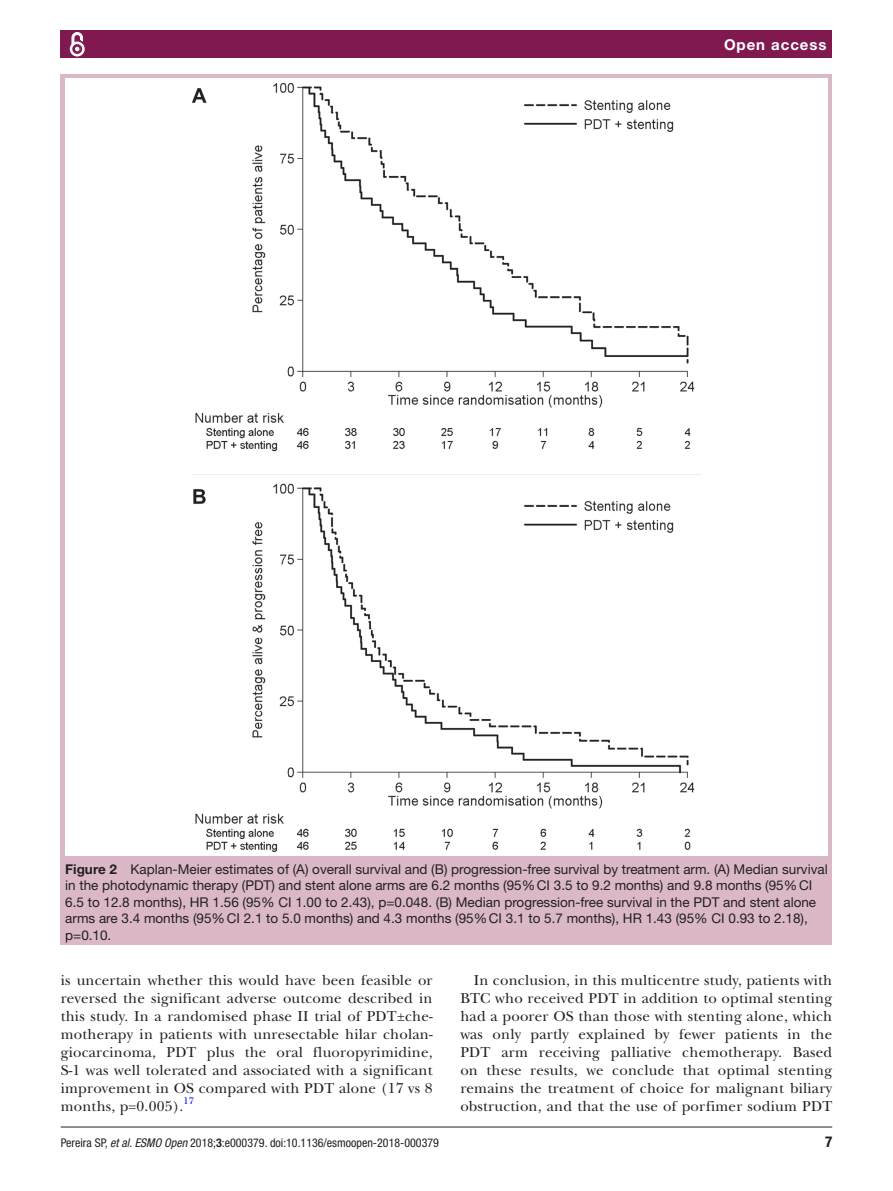
<style>
.page{position:relative;width:893px;height:1191px;background:#fff}
.page>*{position:absolute;margin:0;border:0;box-sizing:border-box;transform-origin:0 0}
.t1{font:15px/18px "New Baskerville";letter-spacing:.015em;color:#231f20;text-align:justify}
.t2{font:700 15px "Helvetica Neue LT Std";letter-spacing:.065em;color:#fff}
.t3{font:700 condensed 15px "Helvetica Neue LT Std";color:#231f20}
.t4{font:13.5px/16.5px "Helvetica Neue LT Std";color:#231f20}
.t5{font:condensed 12px "Helvetica Neue LT Std";color:#231f20}
.t6{font:9.9px "New Baskerville";color:#00f}
.s1{font-weight:700}
.s2{font-style:italic}
</style>
<div class="page">
<div style="left:61px;top:31px;width:771px;height:27px;background:#80194f"></div>
<svg style="left:69px;top:32px;width:16px;height:25px"></svg>
<div style="left:74px;top:45px;width:7px;height:8px;border:1px solid #80194f;border-radius:50%"></div>
<hr style="left:61px;top:1126px;width:771px;height:1px;background:#231f20">
<div style="left:61px;top:74px;width:771px;height:870px;background:#dab8c8"></div>
<div style="left:65px;top:79px;width:762px;height:777px;background:#fff"></div>
<img style="left:191px;top:83px;width:511px;height:768px">
<p class="t2" style="left:724px;top:35px;width:104px">Open access</p>
<p class="t4" style="left:65px;top:860px;width:764px"><span class="s1">Figure 2</span> Kaplan-Meier estimates of (A) overall survival and (B) progression-free survival by treatment arm. (A) Median survival in the photodynamic therapy (PDT) and stent alone arms are 6.2 months (95%CI 3.5 to 9.2 months) and 9.8 months (95%CI 6.5 to 12.8 months), HR 1.56 (95% CI 1.00 to 2.43), p=0.048. (B) Median progression-free survival in the PDT and stent alone arms are 3.4 months (95%CI 2.1 to 5.0 months) and 4.3 months (95%CI 3.1 to 5.7 months), HR 1.43 (95% CI 0.93 to 2.18), p=0.10.</p>
<p class="t1" style="left:61px;top:971px;width:373px">is uncertain whether this would have been feasible or reversed the significant adverse outcome described in this study. In a randomised phase II trial of PDT±che&shy;motherapy in patients with unresectable hilar cholan&shy;giocarcinoma, PDT plus the oral fluoropyrimidine, S-1 was well tolerated and associated with a significant improvement in OS compared with PDT alone (17 vs 8 months, p=0.005).</p>
<p class="t6" style="left:184px;top:1095px;width:12px">17</p>
<p class="t1" style="left:460px;top:971px;width:373px;text-indent:14px">In conclusion, in this multicentre study, patients with BTC who received PDT in addition to optimal stenting had a poorer OS than those with stenting alone, which was only partly explained by fewer patients in the PDT arm receiving palliative chemotherapy. Based on these results, we conclude that optimal stenting remains the treatment of choice for malignant biliary obstruction, and that the use of porfimer sodium PDT</p>
<p class="t5" style="left:61px;top:1135px;width:380px">Pereira SP, <span class="s2">et al</span>. <span class="s2">ESMO Open</span> 2018;<span class="s1">3</span>:e000379. doi:10.1136/esmoopen-2018-000379</p>
<p class="t3" style="left:825px;top:1132px;width:9px">7</p>
</div>
